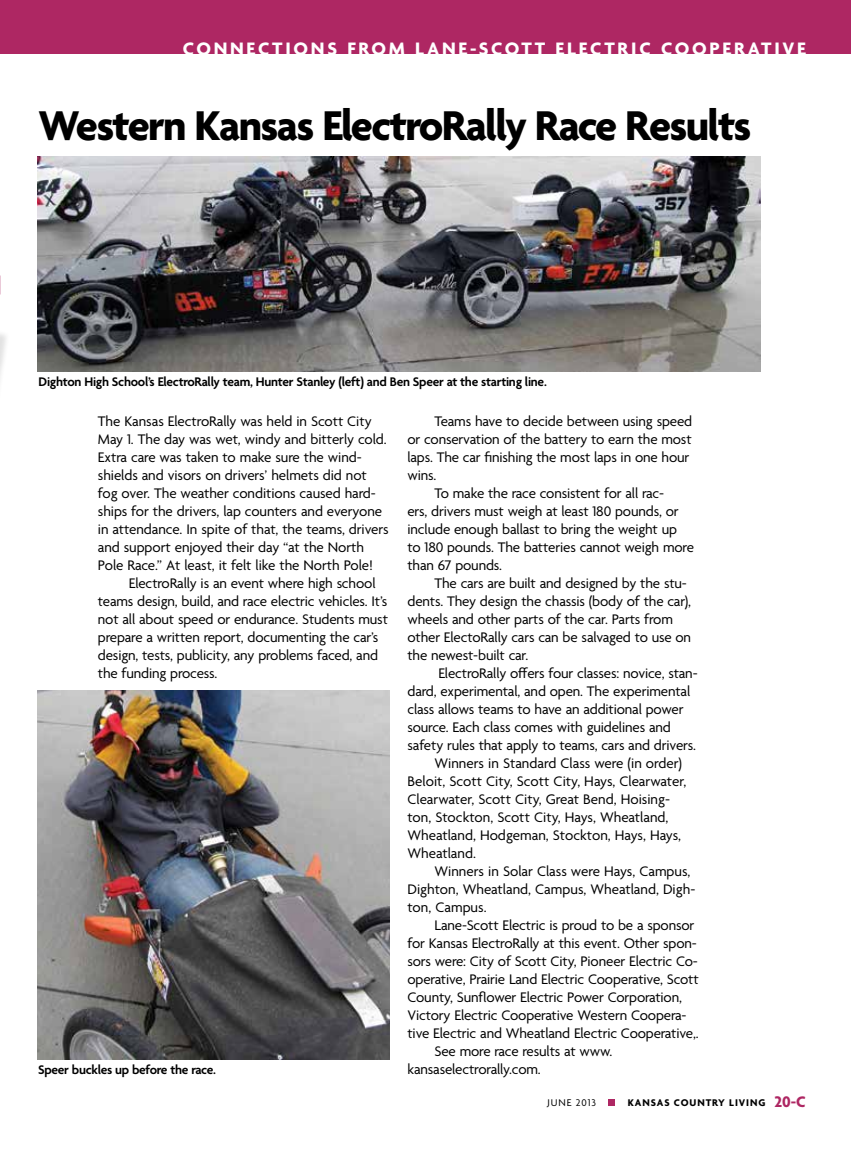
<style>
.page{position:relative;width:851px;height:1161px;background:#fff}
.page>*{position:absolute;margin:0;border:0;box-sizing:border-box;transform-origin:0 0}
.t1{font:700 45px "Agenda";letter-spacing:-.035em;color:#000}
.t2{font:700 19.5px "Agenda";letter-spacing:.14em;color:#fff}
.t3{font:15px/18px "Agenda";letter-spacing:-.01em;color:#000}
.t4{font:600 13.5px "Agenda";letter-spacing:-.02em;color:#000}
.t5{font:700 10.5px "Agenda";letter-spacing:.09em;color:#000}
.t6{font:10.5px "Agenda";letter-spacing:.09em;color:#000}
.s1{font-size:16.5px;color:#ae2763}
</style>
<div class="page">
<img style="left:37px;top:156px;width:723px;height:215px">
<div style="left:0;top:302px;width:10px;height:205px;background:#000;opacity:.12"></div>
<svg style="left:0;top:324px;width:1px;height:36px"></svg>
<img style="left:37px;top:690px;width:352px;height:369px">
<div style="left:608px;top:1099px;width:7px;height:7px;background:#ae2763"></div>
<div style="left:0;top:0;width:850px;height:54px;background:#ae2763"></div>
<h2 class="t2" style="left:183px;top:38px;width:624px">CONNECTIONS FROM LANE-SCOTT EL ECTRIC COOPERATIVE</h2>
<h1 class="t1" style="left:39px;top:102px;width:714px">WESTERN KANSAS ELECTRORALLY RACE RESULTS</h1>
<p class="t4" style="left:39px;top:374px;width:509px">Dighton High School’s ElectroRally team, Hunter Stanley (left) and Ben Speer at the starting line.</p>
<p class="t3" style="left:98px;top:413px;width:292px">The Kansas ElectroRally was held in Scott City May 1. The day was wet, windy and bitterly cold.<br>Extra care was taken to make sure the wind&shy;shields and visors on drivers’ helmets did not fog over. The weather conditions caused hard&shy;ships for the drivers, lap counters and everyone in attendance. In spite of that, the teams, drivers and support enjoyed their day “at the North Pole Race.” At least, it felt like the North Pole!</p>
<p class="t3" style="left:98px;top:575px;width:291px;text-indent:31px">ElectroRally is an event where high school teams design, build, and race electric vehicles. It’s not all about speed or endurance. Students must prepare a written report, documenting the car’s design, tests, publicity, any problems faced, and the funding process.</p>
<p class="t4" style="left:38px;top:1063px;width:179px">Speer buckles up before the race.</p>
<p class="t3" style="left:434px;top:413px;width:259px">Teams have to decide between using speed</p>
<p class="t3" style="left:407px;top:431px;width:285px">or conservation of the battery to earn the most</p>
<p class="t3" style="left:407px;top:449px;width:283px">laps. The car finishing the most laps in one hour</p>
<p class="t3" style="left:407px;top:467px;width:30px">wins.</p>
<p class="t3" style="left:434px;top:485px;width:231px">To make the race consistent for all rac-</p>
<p class="t3" style="left:407px;top:503px;width:273px">ers, drivers must weigh at least 180 pounds, or</p>
<p class="t3" style="left:407px;top:521px;width:271px">include enough ballast to bring the weight up</p>
<p class="t3" style="left:407px;top:539px;width:288px">to 180 pounds. The batteries cannot weigh more</p>
<p class="t3" style="left:407px;top:557px;width:96px">than 67 pounds.</p>
<p class="t3" style="left:434px;top:575px;width:254px">The cars are built and designed by the stu-</p>
<p class="t3" style="left:407px;top:593px;width:285px">dents. They design the chassis (body of the car),</p>
<p class="t3" style="left:407px;top:611px;width:267px">wheels and other parts of the car. Parts from</p>
<p class="t3" style="left:407px;top:629px;width:285px">other ElectoRally cars can be salvaged to use on</p>
<p class="t3" style="left:407px;top:647px;width:122px">the newest-built car.</p>
<p class="t3" style="left:438px;top:665px;width:261px">ElectroRally offers four classes: novice, stan-</p>
<p class="t3" style="left:407px;top:683px;width:284px">dard, experimental, and open. The experimental</p>
<p class="t3" style="left:407px;top:701px;width:277px">class allows teams to have an additional power</p>
<p class="t3" style="left:407px;top:719px;width:265px">source. Each class comes with guidelines and</p>
<p class="t3" style="left:407px;top:737px;width:290px">safety rules that apply to teams, cars and drivers.</p>
<p class="t3" style="left:434px;top:755px;width:249px">Winners in Standard Class were (in order)</p>
<p class="t3" style="left:407px;top:773px;width:280px">Beloit, Scott City, Scott City, Hays, Clearwater,</p>
<p class="t3" style="left:407px;top:791px;width:264px">Clearwater, Scott City, Great Bend, Hoising-</p>
<p class="t3" style="left:407px;top:809px;width:262px">ton, Stockton, Scott City, Hays, Wheatland,</p>
<p class="t3" style="left:407px;top:827px;width:275px">Wheatland, Hodgeman, Stockton, Hays, Hays,</p>
<p class="t3" style="left:407px;top:845px;width:70px">Wheatland.</p>
<p class="t3" style="left:434px;top:863px;width:257px">Winners in Solar Class were Hays, Campus,</p>
<p class="t3" style="left:407px;top:881px;width:289px">Dighton, Wheatland, Campus, Wheatland, Digh-</p>
<p class="t3" style="left:407px;top:899px;width:81px">ton, Campus.</p>
<p class="t3" style="left:434px;top:917px;width:261px">Lane-Scott Electric is proud to be a sponsor</p>
<p class="t3" style="left:407px;top:935px;width:291px">for Kansas ElectroRally at this event. Other spon-</p>
<p class="t3" style="left:407px;top:953px;width:292px">sors were: City of Scott City, Pioneer Electric Co-</p>
<p class="t3" style="left:407px;top:971px;width:293px">operative, Prairie Land Electric Cooperative, Scott</p>
<p class="t3" style="left:407px;top:989px;width:276px">County, Sunflower Electric Power Corporation,</p>
<p class="t3" style="left:407px;top:1007px;width:280px">Victory Electric Cooperative Western Coopera-</p>
<p class="t3" style="left:407px;top:1025px;width:292px">tive Electric and Wheatland Electric Cooperative,.</p>
<p class="t3" style="left:434px;top:1043px;width:179px">See more race results at www.</p>
<p class="t3" style="left:407px;top:1061px;width:135px">kansaselectrorally.com.</p>
<p class="t6" style="left:547px;top:1096px;width:12px">June</p>
<p class="t6" style="left:576px;top:1096px;width:22px">2013</p>
<p class="t5" style="left:627px;top:1096px;width:179px">KANSAS COUNTRY LIVING <span class="s1">20-C</span></p>
</div>
